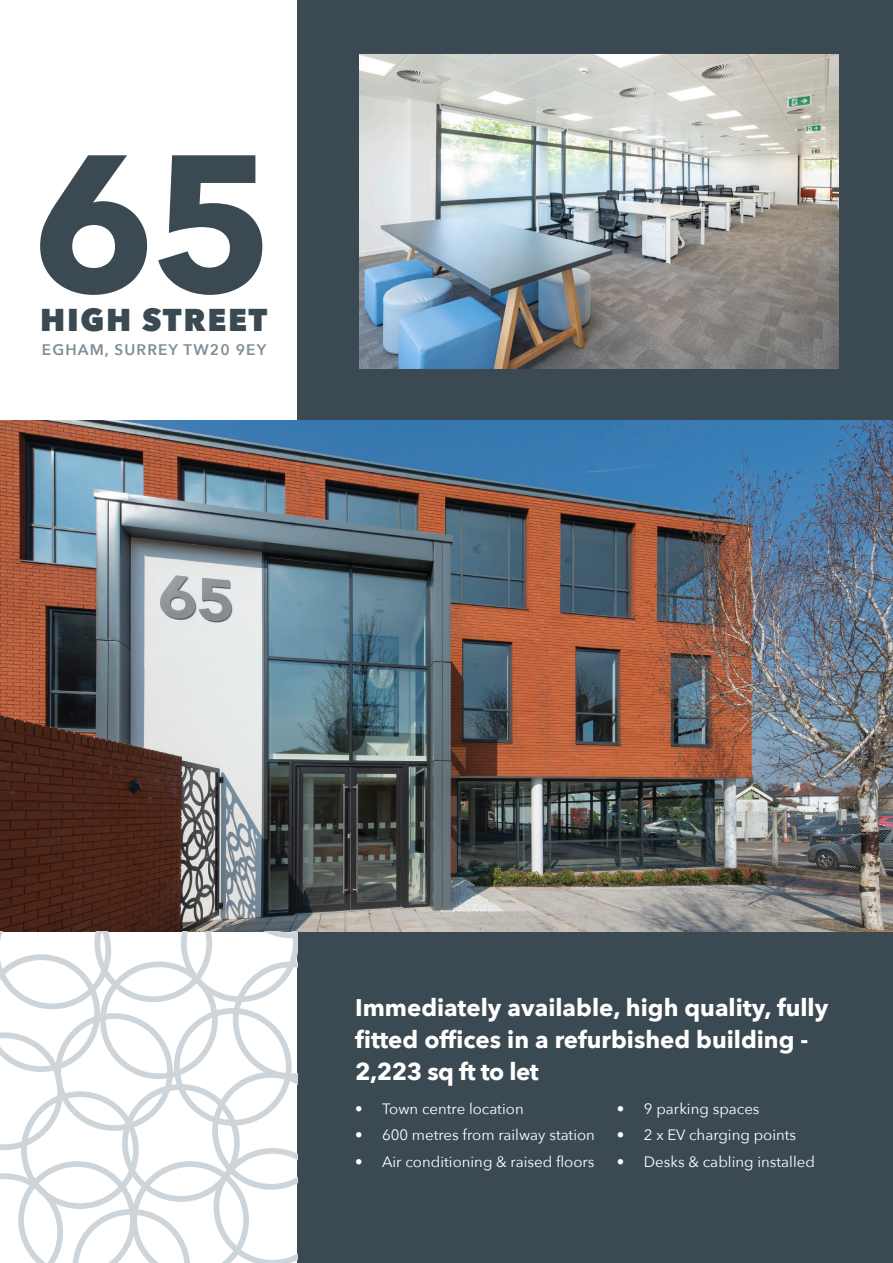
<style>
.page{position:relative;width:893px;height:1263px;background:#fff}
.page>*{position:absolute;margin:0;border:0;box-sizing:border-box;transform-origin:0 0}
.t1{font:800 31.5px "Avenir Next";letter-spacing:.05em;color:#3a4952}
.t2{font:700 24px/31.8px "Avenir Next";color:#fff}
.t3{font:600 15.3px "Avenir Next";letter-spacing:.075em;color:#7f8e96}
.t4{font:15px "Avenir Next";color:#fff}
</style>
<div class="page">
<div style="left:298px;top:0;width:595px;height:1263px;background:#3a4952"></div>
<svg style="left:40px;top:155px;width:222px;height:140px"></svg>
<img style="left:0;top:420px;width:893px;height:511px">
<svg style="left:0;top:931px;width:298px;height:332px"></svg>
<img style="left:359px;top:54px;width:480px;height:315px">
<p class="t1" style="left:40px;top:301px;width:229px">HIGH STREET</p>
<p class="t3" style="left:42px;top:337px;width:226px">EGHAM, SURREY TW20 9EY</p>
<p class="t2" style="left:355px;top:991px;width:475px">Immediately available, high quality, fully fitted offices in a refurbished building -<br>2,223 sq ft to let</p>
<p class="t4" style="left:355px;top:1096px;width:170px">• Town centre location</p>
<p class="t4" style="left:355px;top:1122px;width:241px">• 600 metres from railway station</p>
<p class="t4" style="left:355px;top:1149px;width:241px">• Air conditioning &amp; raised floors</p>
<p class="t4" style="left:617px;top:1096px;width:144px">• 9 parking spaces</p>
<p class="t4" style="left:617px;top:1122px;width:181px">• 2 x EV charging points</p>
<p class="t4" style="left:617px;top:1149px;width:199px">• Desks &amp; cabling installed</p>
</div>
